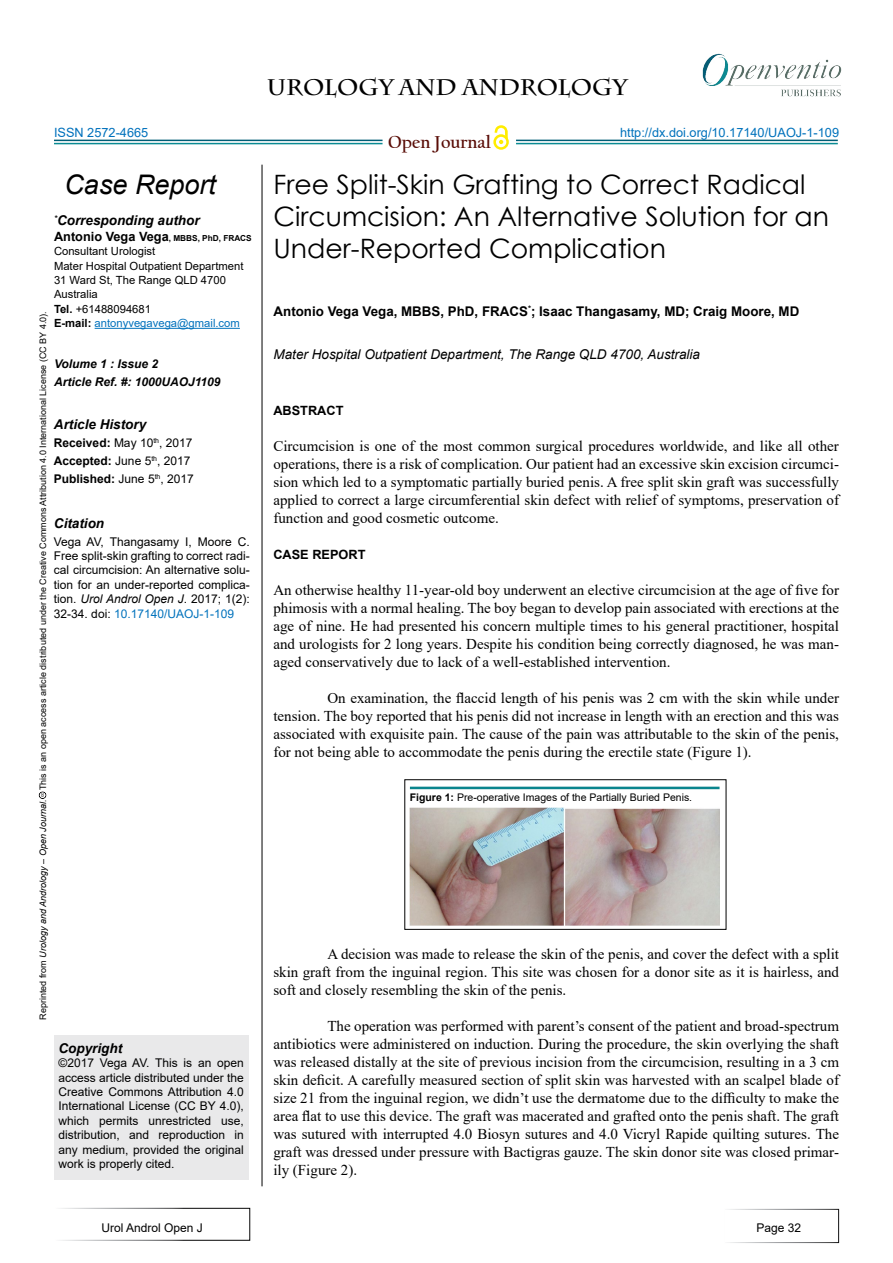
<style>
.page{position:relative;width:893px;height:1263px;background:#fff}
.page>*{position:absolute;margin:0;border:0;box-sizing:border-box;transform-origin:0 0}
.t1{font:italic 27px "Arial";color:#000}
.t2{font:26.7px/32.1px "Century Gothic";color:#000101}
.t3{font:700 22.5px "Charlemagne Std";color:#000}
.t4{font:700 18.15px "Californian FB";color:#580b05}
.t5{font:15px/18px "Times New Roman";color:#000;text-align:justify}
.t6{font:italic 13.5px "Arial";color:#000101}
.t7{font:italic 700 13.5px "Arial";color:#000101}
.t8{font:italic 700 13.5px "Arial";color:#000}
.t9{font:700 13.35px "Arial";color:#000101}
.t10{font:12.75px "Arial";color:#0072bc}
.t11{font:700 12.75px "Arial";color:#000101}
.t12{font:700 12.75px "Arial";color:#000}
.t13{font:12.75px "Arial";color:#0071bc}
.t14{font:12px/14.4px "Arial";color:#000;text-align:justify}
.t15{font:12px/14.4px "Arial";color:#000101;text-align:justify}
.t16{font:700 12px/18px "Arial";color:#000101}
.t17{font:italic 700 12px/18px "Arial";color:#000101}
.t18{font:11.25px/14.4px "Arial";color:#000101}
.t19{font:10.5px "Arial";color:#000}
.t20{font:9px "Arial";color:#000}
.s1{font-size:8.25px}
.s2{font-weight:700}
.s3{color:#0071bc}
.s4{font-style:italic}
.s5{font-weight:400;color:#000}
.s6{font-weight:400}
.s7{color:#0072bc}
</style>
<div class="page">
<hr style="left:54px;top:140px;width:328px;height:1px;background:#015d75">
<hr style="left:54px;top:143px;width:328px;height:1px;background:#0a8b93">
<hr style="left:516px;top:140px;width:322px;height:1px;background:#015d75">
<hr style="left:516px;top:143px;width:322px;height:1px;background:#0a8b93">
<svg style="left:493px;top:134px;width:16px;height:16px"></svg>
<svg style="left:496px;top:137px;width:10px;height:10px"></svg>
<svg style="left:495px;top:125px;width:13px;height:19px"></svg>
<div style="left:54px;top:1208px;width:196px;height:33px;border:1px solid #fff"></div>
<div style="left:723px;top:1209px;width:116px;height:34px;border:1px solid #fff"></div>
<img style="left:702px;top:53px;width:140px;height:44px">
<hr style="left:95px;top:328px;width:145px;height:1px;background:#0071bc">
<div style="left:54px;top:1035px;width:194px;height:145px;background:#e9e9ea"></div>
<hr style="left:262px;top:165px;width:1px;height:1021px;background:#000">
<img style="left:410px;top:807px;width:310px;height:119px">
<div style="left:397px;top:775px;width:335px;height:15px;background:#f6f1f3;opacity:.75"></div>
<div style="left:405px;top:779px;width:321px;height:150px;border:1px solid #000"></div>
<p class="t13" style="left:54px;top:123px;width:96px">ISSN 2572-4665</p>
<h1 class="t1" style="left:64px;top:167px;width:153px">Case Report</h1>
<p class="t7" style="left:54px;top:212px;width:147px"><sup>*</sup>Corresponding author</p>
<p class="t11" style="left:54px;top:227px;width:199px">Antonio Vega Vega<span class="s1">, MBBS, PhD, FRACS</span></p>
<p class="t18" style="left:54px;top:244px;width:191px">Consultant Urologist<br>Mater Hospital Outpatient Department<br>31 Ward St, The Range QLD 4700<br>Australia<br><span class="s2">Tel.</span> +61488094681<br><span class="s2">E-mail:</span> <span class="s3">antonyvegavega@gmail.com</span></p>
<p class="t20" style="left:37px;top:1020px;width:710px;rotate:-90deg">Reprinted from <span class="s4">Urology and Andrology – Open Journal.</span> <sup>cc</sup> This is an open access article distributed under the Creative Commons Attribution 4.0 International License (CC BY 4.0).</p>
<p class="t17" style="left:54px;top:355px;width:168px">Volume 1 : Issue 2<br>Article Ref. #: 1000UAOJ1109</p>
<p class="t7" style="left:54px;top:416px;width:94px">Article History</p>
<p class="t16" style="left:54px;top:434px;width:141px">Received: <span class="s5">May</span> <span class="s6">10</span><sup>th</sup><span class="s6">, 2017<br></span>Accepted: <span class="s5">June 5</span><sup>th</sup><span class="s5">, 2017<br></span>Published: <span class="s5">June 5</span><sup>th</sup><span class="s5">, 2017</span></p>
<p class="t7" style="left:54px;top:514px;width:52px">Citation</p>
<p class="t15" style="left:54px;top:534px;width:197px">Vega AV, Thangasamy I, Moore C.<br>Free split-skin grafting to correct radi&shy;cal circumcision: An alternative solu&shy;tion for an under-reported complica&shy;tion. <span class="s4">Urol Androl Open J</span>. 2017; 1(2):<br>32-34. doi: <span class="s7">10.17140/UAOJ-1-109</span></p>
<p class="t8" style="left:58px;top:1039px;width:65px">Copyright</p>
<p class="t14" style="left:58px;top:1056px;width:187px">©2017 Vega AV. This is an open access article distributed under the Creative Commons Attribution 4.0<br>International License (CC BY 4.0), which permits unrestricted use, distribution, and reproduction in any medium, provided the original work is properly cited.</p>
<h3 class="t3" style="left:267px;top:74px;width:362px">UROLOGY AND ANDROLOGY</h3>
<p class="t4" style="left:388px;top:132px;width:104px">Open Journal</p>
<p class="t10" style="left:620px;top:123px;width:221px">http://dx.doi.org/10.17140/UAOJ-1-109</p>
<h2 class="t2" style="left:273px;top:168px;width:557px">Free Split-Skin Grafting to Correct Radical<br>Circumcision: An Alternative Solution for an<br>Under-Reported Complication</h2>
<p class="t9" style="left:274px;top:302px;width:527px">Antonio Vega Vega, MBBS, PhD, FRACS<sup>*</sup>; Isaac Thangasamy, MD; Craig Moore, MD</p>
<p class="t6" style="left:274px;top:345px;width:428px">Mater Hospital Outpatient Department, The Range QLD 4700, Australia</p>
<p class="t12" style="left:273px;top:401px;width:72px">ABSTRACT</p>
<p class="t5" style="left:273px;top:436px;width:567px">Circumcision is one of the most common surgical procedures worldwide, and like all other operations, there is a risk of complication. Our patient had an excessive skin excision circumci&shy;sion which led to a symptomatic partially buried penis. A free split skin graft was successfully applied to correct a large circumferential skin defect with relief of symptoms, preservation of function and good cosmetic outcome.</p>
<p class="t12" style="left:273px;top:545px;width:94px">CASE REPORT</p>
<p class="t5" style="left:273px;top:580px;width:567px">An otherwise healthy 11-year-old boy underwent an elective circumcision at the age of five for phimosis with a normal healing. The boy began to develop pain associated with erections at the age of nine. He had presented his concern multiple times to his general practitioner, hospital and urologists for 2 long years. Despite his condition being correctly diagnosed, he was man&shy;aged conservatively due to lack of a well-established intervention.</p>
<p class="t5" style="left:273px;top:688px;width:567px;text-indent:54px">On examination, the flaccid length of his penis was 2 cm with the skin while under tension. The boy reported that his penis did not increase in length with an erection and this was associated with exquisite pain. The cause of the pain was attributable to the skin of the penis, for not being able to accommodate the penis during the erectile state (Figure 1).</p>
<p class="t19" style="left:410px;top:790px;width:284px"><span class="s2">Figure 1:</span> Pre-operative Images of the Partially Buried Penis.</p>
<p class="t5" style="left:273px;top:945px;width:567px;text-indent:54px">A decision was made to release the skin of the penis, and cover the defect with a split skin graft from the inguinal region. This site was chosen for a donor site as it is hairless, and soft and closely resembling the skin of the penis.</p>
<p class="t5" style="left:273px;top:1017px;width:567px;text-indent:54px">The operation was performed with parent’s consent of the patient and broad-spectrum antibiotics were administered on induction. During the procedure, the skin overlying the shaft was released distally at the site of previous incision from the circumcision, resulting in a 3 cm skin deficit. A carefully measured section of split skin was harvested with an scalpel blade of size 21 from the inguinal region, we didn’t use the dermatome due to the difficulty to make the area flat to use this device. The graft was macerated and grafted onto the penis shaft. The graft was sutured with interrupted 4.0 Biosyn sutures and 4.0 Vicryl Rapide quilting sutures. The graft was dressed under pressure with Bactigras gauze. The skin donor site was closed primar&shy;ily (Figure 2).</p>
<p class="t14" style="left:101px;top:1220px;width:103px">Urol Androl Open J</p>
<p class="t14" style="left:756px;top:1220px;width:46px">Page 32</p>
</div>
